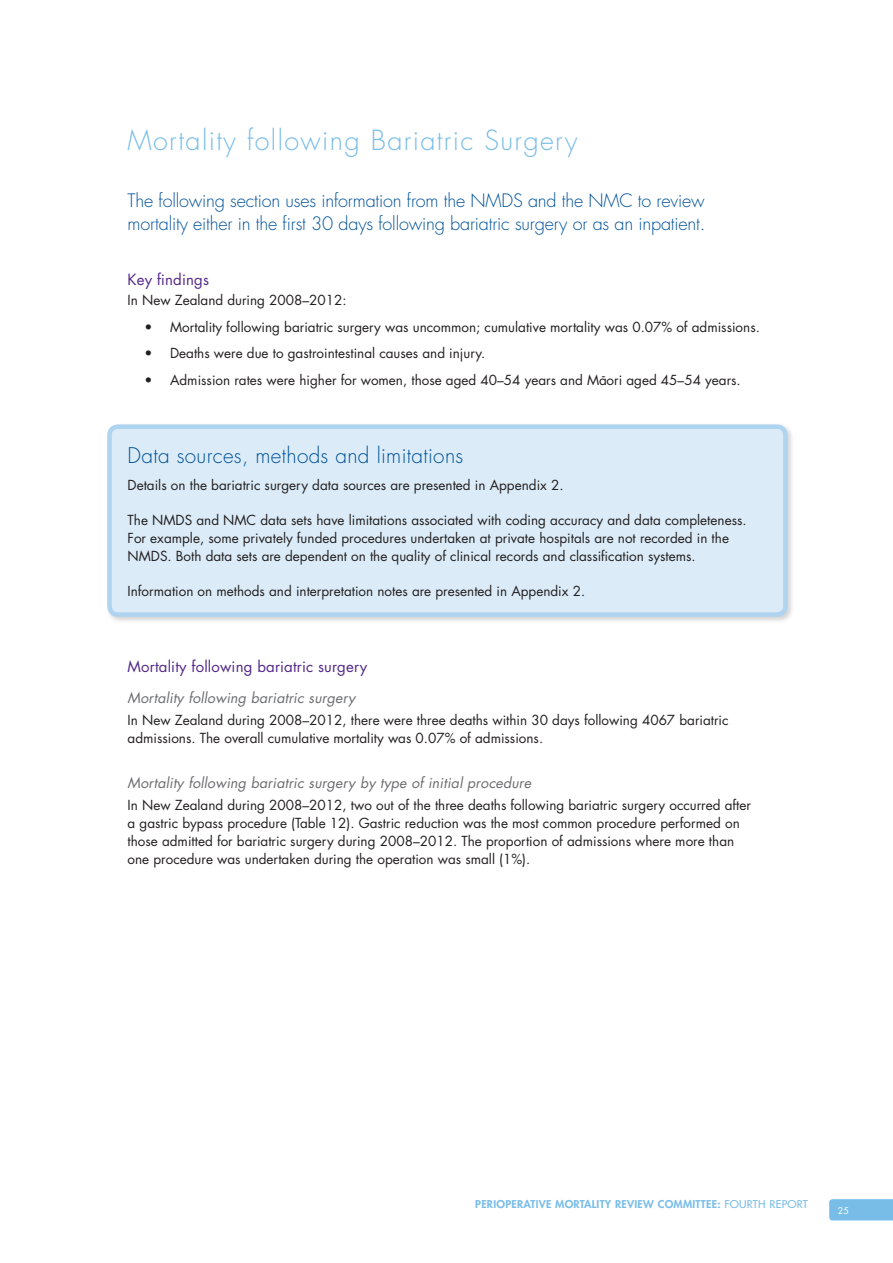
<style>
.page{position:relative;width:893px;height:1263px;background:#fff}
.page>*{position:absolute;margin:0;border:0;box-sizing:border-box;transform-origin:0 0}
.Main_Heading{font:300 27px "Futura Std";letter-spacing:.05em;color:#78bde8}
.Content_Sub_Headings{font:300 21px "Futura Std";letter-spacing:.015em;color:#01529a}
.Intro_text{font:300 18px/22.5px "Futura Std";letter-spacing:-.01em;color:#01529a}
.Sub_Heading{font:15px "Futura Std";letter-spacing:.01em;color:#542989}
.Sub_sub_heading{font:italic 14.25px "Futura Std";letter-spacing:.01em;color:#6c6d70}
.BodyText{font:13.5px/18px "Futura Std";color:#231f20}
.Bullet_point{font:13.5px "Futura Std";color:#231f20}
.Bullet_point_LAST{font:13.5px "Futura Std";color:#231f20}
.Sub_sub_sub__blue{font:13.5px "Futura Std";color:#231f20}
.t1{font:800 10.5px "Futura Std";letter-spacing:.025em;color:#78bde8;scale:1.05 1}
.t2{font:9px "Futura Std";color:#fff}
.s1{font-weight:500}
</style>
<div class="page">
<svg style="left:829px;top:1199px;width:64px;height:21px"></svg>
<div style="left:105px;top:422px;width:689px;height:201px;background:#231f20;opacity:.2"></div>
<div style="left:109px;top:427px;width:676px;height:187px;background:#dbecf8;border-radius:9px"></div>
<div style="left:107px;top:424px;width:681px;height:193px;border:4px solid #aed4f0;border-radius:9px"></div>
<p class="Main_Heading" style="left:128px;top:124px;width:451px">Mortality following Bariatric Surgery</p>
<p class="Intro_text" style="left:128px;top:190px;width:579px">The following section uses information from the NMDS and the NMC to review mortality either in the first 30 days following bariatric surgery or as an inpatient.</p>
<p class="Sub_Heading" style="left:128px;top:270px;width:83px">Key findings</p>
<p class="Sub_sub_sub__blue" style="left:128px;top:292px;width:221px">In New Zealand during 2008–2012:</p>
<p class="Bullet_point" style="left:145px;top:318px;width:617px">• Mortality following bariatric surgery was uncommon; cumulative mortality was 0.07% of admissions.</p>
<p class="Bullet_point" style="left:145px;top:345px;width:342px">• Deaths were due to gastrointestinal causes and injury.</p>
<p class="Bullet_point_LAST" style="left:145px;top:371px;width:598px">• Admission rates were higher for women, those aged 40–54 years and Ma-ori aged 45–54 years.</p>
<p class="Content_Sub_Headings" style="left:128px;top:443px;width:337px">Data sources, methods and limitations</p>
<p class="BodyText" style="left:128px;top:476px;width:437px">Details on the bariatric surgery data sources are presented in Appendix 2.</p>
<p class="BodyText" style="left:128px;top:511px;width:620px">The NMDS and NMC data sets have limitations associated with coding accuracy and data completeness.<br>For example, some privately funded procedures undertaken at private hospitals are not recorded in the<br>NMDS. Both data sets are dependent on the quality of clinical records and classification systems.</p>
<p class="BodyText" style="left:128px;top:582px;width:459px">Information on methods and interpretation notes are presented in Appendix 2.</p>
<p class="Sub_Heading" style="left:128px;top:657px;width:241px">Mortality following bariatric surgery</p>
<p class="Sub_sub_heading" style="left:128px;top:689px;width:229px">Mortality following bariatric surgery</p>
<p class="BodyText" style="left:128px;top:712px;width:602px">In New Zealand during 2008–2012, there were three deaths within 30 days following 4067 bariatric admissions. The overall cumulative mortality was 0.07% of admissions.</p>
<p class="Sub_sub_heading" style="left:128px;top:773px;width:405px">Mortality following bariatric surgery by type of initial procedure</p>
<p class="BodyText" style="left:128px;top:796px;width:625px">In New Zealand during 2008–2012, two out of the three deaths following bariatric surgery occurred after a gastric bypass procedure (Table 12). Gastric reduction was the most common procedure performed on those admitted for bariatric surgery during 2008–2012. The proportion of admissions where more than one procedure was undertaken during the operation was small (1%).</p>
<p class="t1" style="left:475px;top:1197px;width:318px">PERIOPERATIVE MORTALITY REVIEW COMMITTEE: <span class="s1">FOURTH REPORT</span></p>
<p class="t2" style="left:838px;top:1205px;width:13px">25</p>
</div>
